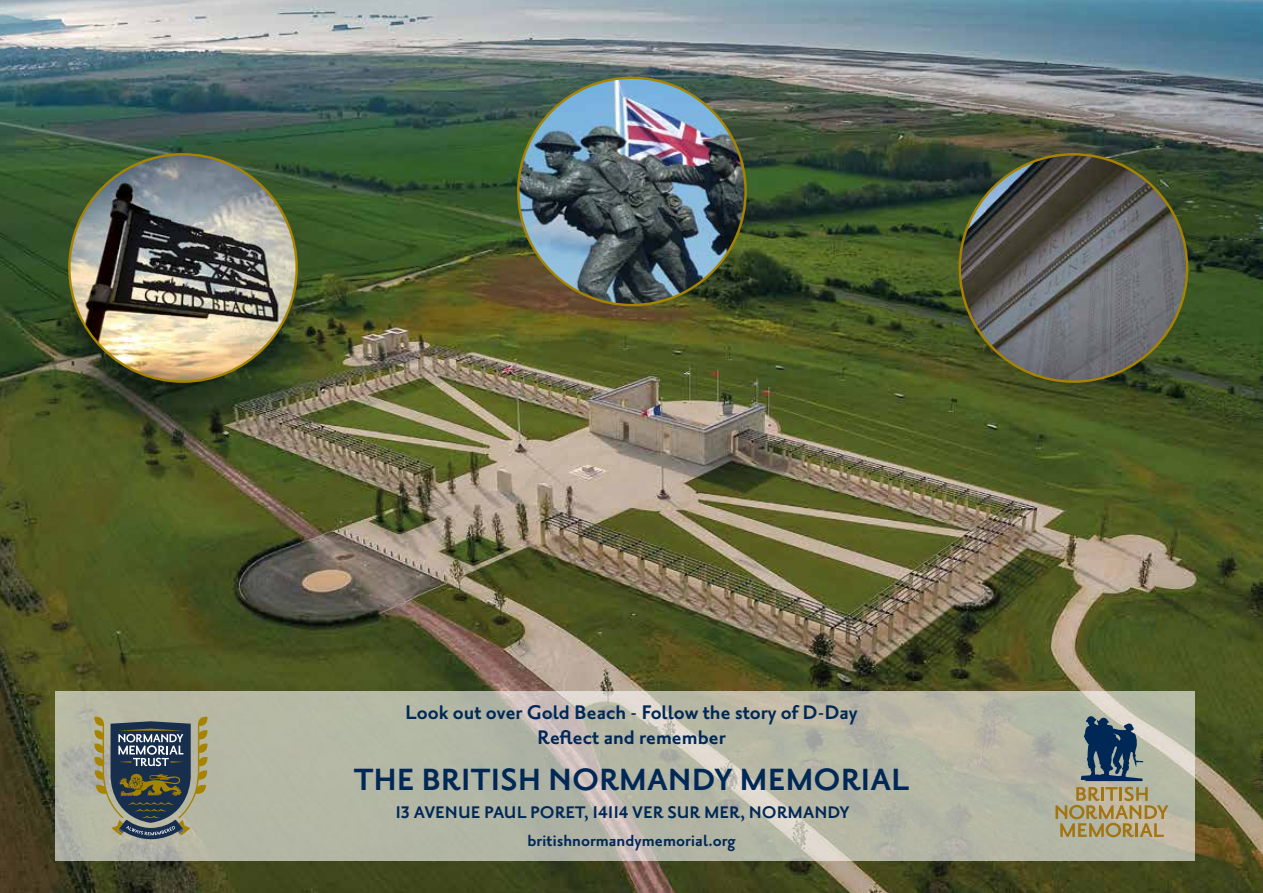
<style>
.page{position:relative;width:1263px;height:893px;background:#fff}
.page>*{position:absolute;margin:0;border:0;box-sizing:border-box;transform-origin:0 0}
.t1{font:700 37.5px "Priori Sans OT";color:#002856}
.t2{font:700 24px/25.5px "Priori Sans OT";color:#002856;text-align:center}
.t3{font:700 20.4px "Priori Sans OT";color:#002856}
.t4{font:700 19.65px "Priori Sans OT";color:#002856}
</style>
<div class="page">
<img style="left:0;top:0;width:1263px;height:893px">
<img style="left:69px;top:154px;width:228px;height:228px;border-radius:114px">
<img style="left:518px;top:78px;width:228px;height:227px;border-radius:114px">
<img style="left:960px;top:154px;width:227px;height:228px;border-radius:114px">
<svg style="left:55px;top:691px;width:1140px;height:170px;background:#b6b7a7"></svg>
<svg style="left:1081px;top:716px;width:62px;height:65px;background:#4e677a"></svg>
<svg style="left:1055px;top:787px;width:113px;height:50px;background:#b2a275"></svg>
<svg style="left:94px;top:716px;width:113px;height:123px;background:#6f756a"></svg>
<p class="t2" style="left:405px;top:700px;width:454px">Look out over Gold Beach - Follow the story of D-Day<br>Reflect and remember</p>
<h1 class="t1" style="left:354px;top:760px;width:557px">THE BRITISH NORMANDY MEMORIAL</h1>
<p class="t3" style="left:395px;top:802px;width:456px">13 AVENUE PAUL PORET, 14114 VER SUR MER, NORMANDY</p>
<p class="t4" style="left:527px;top:830px;width:210px">britishnormandymemorial.org</p>
</div>
